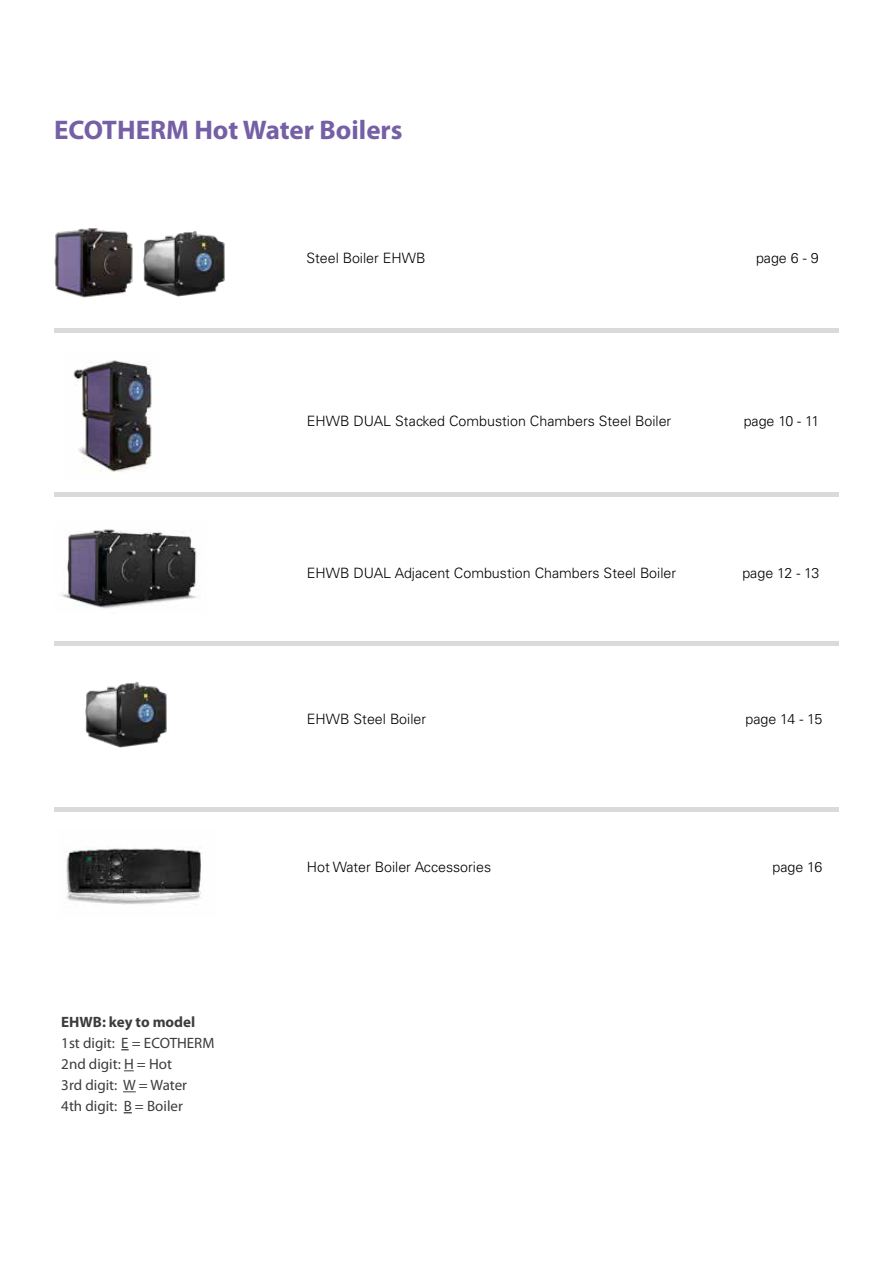
<style>
.page{position:relative;width:893px;height:1263px;background:#fff}
.page>*{position:absolute;margin:0;border:0;box-sizing:border-box;transform-origin:0 0}
.t1{font:700 27px "Myriad Pro";color:#755fa5}
.t2{font:15px/21px "Myriad Pro";color:#3c3c3b}
.t3{font:700 15px "Myriad Pro";color:#3c3c3b}
.t4{font:300 14.25px "Univers LT Std";color:#000}
</style>
<div class="page">
<hr style="left:54px;top:641px;width:784px;height:4px;background:#dadada">
<hr style="left:54px;top:492px;width:784px;height:4px;background:#dadada">
<hr style="left:54px;top:329px;width:784px;height:4px;background:#dadada">
<img style="left:54px;top:228px;width:79px;height:70px">
<img style="left:143px;top:231px;width:82px;height:66px">
<img style="left:73px;top:360px;width:79px;height:113px">
<img style="left:62px;top:529px;width:135px;height:80px">
<img style="left:65px;top:847px;width:137px;height:58px">
<hr style="left:55px;top:807px;width:784px;height:4px;background:#dadada">
<img style="left:85px;top:682px;width:82px;height:66px">
<svg style="left:123px;top:1091px;width:13px;height:1px"></svg>
<h1 class="t1" style="left:54px;top:113px;width:350px">ECOTHERM Hot Water Boilers</h1>
<p class="t4" style="left:306px;top:249px;width:121px">Steel Boiler EHWB</p>
<p class="t4" style="left:756px;top:249px;width:64px">page 6 - 9</p>
<p class="t4" style="left:307px;top:412px;width:366px">EHWB DUAL Stacked Combustion Chambers Steel Boiler</p>
<p class="t4" style="left:744px;top:412px;width:77px">page 10 - 11</p>
<p class="t4" style="left:307px;top:564px;width:371px">EHWB DUAL Adjacent Combustion Chambers Steel Boiler</p>
<p class="t4" style="left:742px;top:564px;width:79px">page 12 - 13</p>
<p class="t4" style="left:307px;top:711px;width:121px">EHWB Steel Boiler</p>
<p class="t4" style="left:745px;top:711px;width:79px">page 14 - 15</p>
<p class="t3" style="left:61px;top:1012px;width:135px">EHWB: key to model</p>
<p class="t2" style="left:61px;top:1032px;width:155px">1st digit: E = ECOTHERM<br>2nd digit: H = Hot<br>3rd digit: W = Water<br>4th digit: B = Boiler</p>
<p class="t4" style="left:307px;top:858px;width:186px">Hot Water Boiler Accessories</p>
<p class="t4" style="left:772px;top:858px;width:51px">page 16</p>
</div>
